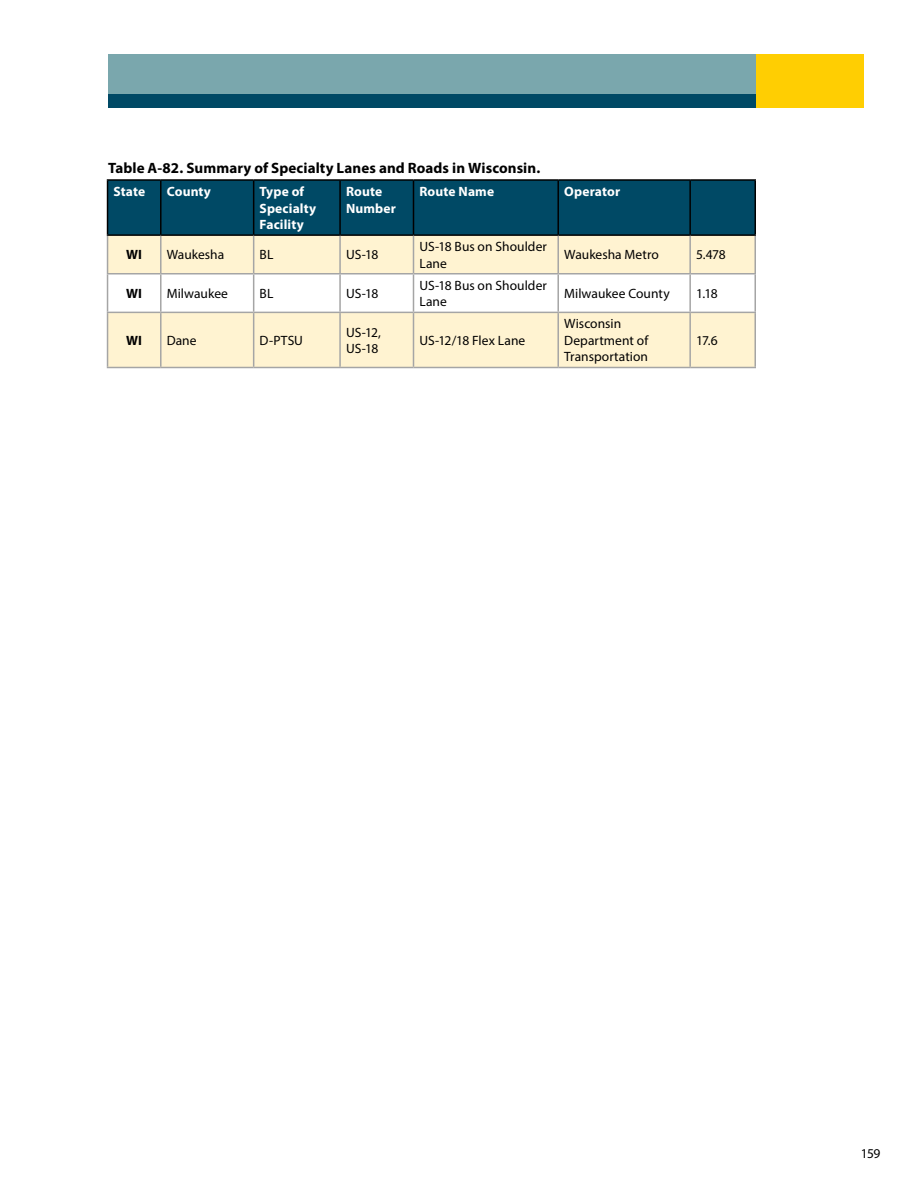
<style>
.page{position:relative;width:918px;height:1188px;background:#fff}
.page>*{position:absolute;margin:0;border:0;box-sizing:border-box;transform-origin:0 0}
.t1{font:700 15px "Myriad Pro";letter-spacing:.005em;color:#000}
.table_left{font:13.5px/16.5px "Myriad Pro";color:#000}
.table_head_left{font:700 13.5px/16.5px "Myriad Pro";letter-spacing:.01em;color:#fff}
.t2{font:700 13.5px "Myriad Pro";color:#000}
</style>
<div class="page">
<div style="left:108px;top:54px;width:648px;height:40px;background:#7aa7ad"></div>
<div style="left:108px;top:94px;width:648px;height:14px;background:#004965"></div>
<div style="left:756px;top:54px;width:108px;height:54px;background:#ffce02"></div>
<div style="left:108px;top:181px;width:646px;height:53px;background:#004965"></div>
<svg style="left:108px;top:236px;width:646px;height:131px;fill:#fff3d1"></svg>
<hr style="left:107px;top:179px;width:54px;height:2px;background:#000">
<hr style="left:107px;top:181px;width:1px;height:53px;background:#000">
<hr style="left:161px;top:179px;width:93px;height:2px;background:#000">
<hr style="left:160px;top:181px;width:2px;height:53px;background:#000">
<hr style="left:254px;top:179px;width:86px;height:2px;background:#000">
<hr style="left:253px;top:181px;width:1px;height:53px;background:#000">
<hr style="left:340px;top:179px;width:74px;height:2px;background:#000">
<hr style="left:339px;top:181px;width:2px;height:53px;background:#000">
<hr style="left:414px;top:179px;width:144px;height:2px;background:#000">
<hr style="left:413px;top:181px;width:1px;height:53px;background:#000">
<hr style="left:558px;top:179px;width:132px;height:2px;background:#000">
<hr style="left:557px;top:181px;width:2px;height:53px;background:#000">
<hr style="left:690px;top:179px;width:66px;height:2px;background:#000">
<hr style="left:689px;top:181px;width:2px;height:53px;background:#000">
<hr style="left:754px;top:181px;width:2px;height:53px;background:#000">
<hr style="left:107px;top:234px;width:54px;height:2px;background:#000">
<hr style="left:161px;top:234px;width:93px;height:2px;background:#000">
<hr style="left:254px;top:234px;width:86px;height:2px;background:#000">
<hr style="left:340px;top:234px;width:74px;height:2px;background:#000">
<hr style="left:414px;top:234px;width:144px;height:2px;background:#000">
<hr style="left:558px;top:234px;width:132px;height:2px;background:#000">
<hr style="left:690px;top:234px;width:66px;height:2px;background:#000">
<hr style="left:107px;top:236px;width:1px;height:37px;background:#a5a5a5">
<hr style="left:107px;top:274px;width:1px;height:38px;background:#a5a5a5">
<hr style="left:107px;top:313px;width:1px;height:54px;background:#a5a5a5">
<hr style="left:107px;top:273px;width:54px;height:1px;background:#a5a5a5">
<hr style="left:161px;top:273px;width:93px;height:1px;background:#a5a5a5">
<hr style="left:254px;top:273px;width:86px;height:1px;background:#a5a5a5">
<hr style="left:340px;top:273px;width:74px;height:1px;background:#a5a5a5">
<hr style="left:414px;top:273px;width:144px;height:1px;background:#a5a5a5">
<hr style="left:558px;top:273px;width:132px;height:1px;background:#a5a5a5">
<hr style="left:690px;top:273px;width:66px;height:1px;background:#a5a5a5">
<hr style="left:107px;top:312px;width:54px;height:1px;background:#a5a5a5">
<hr style="left:161px;top:312px;width:93px;height:1px;background:#a5a5a5">
<hr style="left:254px;top:312px;width:86px;height:1px;background:#a5a5a5">
<hr style="left:340px;top:312px;width:74px;height:1px;background:#a5a5a5">
<hr style="left:414px;top:312px;width:144px;height:1px;background:#a5a5a5">
<hr style="left:558px;top:312px;width:132px;height:1px;background:#a5a5a5">
<hr style="left:690px;top:312px;width:66px;height:1px;background:#a5a5a5">
<hr style="left:107px;top:367px;width:54px;height:1px;background:#a5a5a5">
<hr style="left:161px;top:367px;width:93px;height:1px;background:#a5a5a5">
<hr style="left:254px;top:367px;width:86px;height:1px;background:#a5a5a5">
<hr style="left:340px;top:367px;width:74px;height:1px;background:#a5a5a5">
<hr style="left:414px;top:367px;width:144px;height:1px;background:#a5a5a5">
<hr style="left:558px;top:367px;width:132px;height:1px;background:#a5a5a5">
<hr style="left:690px;top:367px;width:66px;height:1px;background:#a5a5a5">
<hr style="left:160px;top:236px;width:2px;height:37px;background:#a5a5a5">
<hr style="left:253px;top:236px;width:1px;height:37px;background:#a5a5a5">
<hr style="left:339px;top:236px;width:2px;height:37px;background:#a5a5a5">
<hr style="left:413px;top:236px;width:1px;height:37px;background:#a5a5a5">
<hr style="left:557px;top:236px;width:2px;height:37px;background:#a5a5a5">
<hr style="left:689px;top:236px;width:2px;height:37px;background:#a5a5a5">
<hr style="left:754px;top:236px;width:2px;height:37px;background:#a5a5a5">
<hr style="left:160px;top:274px;width:2px;height:38px;background:#a5a5a5">
<hr style="left:253px;top:274px;width:1px;height:38px;background:#a5a5a5">
<hr style="left:339px;top:274px;width:2px;height:38px;background:#a5a5a5">
<hr style="left:413px;top:274px;width:1px;height:38px;background:#a5a5a5">
<hr style="left:557px;top:274px;width:2px;height:38px;background:#a5a5a5">
<hr style="left:689px;top:274px;width:2px;height:38px;background:#a5a5a5">
<hr style="left:754px;top:274px;width:2px;height:38px;background:#a5a5a5">
<hr style="left:160px;top:313px;width:2px;height:54px;background:#a5a5a5">
<hr style="left:253px;top:313px;width:1px;height:54px;background:#a5a5a5">
<hr style="left:339px;top:313px;width:2px;height:54px;background:#a5a5a5">
<hr style="left:413px;top:313px;width:1px;height:54px;background:#a5a5a5">
<hr style="left:557px;top:313px;width:2px;height:54px;background:#a5a5a5">
<hr style="left:689px;top:313px;width:2px;height:54px;background:#a5a5a5">
<hr style="left:754px;top:313px;width:2px;height:54px;background:#a5a5a5">
<p class="t1" style="left:108px;top:158px;width:434px">Table A-82. Summary of Specialty Lanes and Roads in Wisconsin.</p>
<p class="table_head_left" style="left:114px;top:183px;width:33px">State</p>
<p class="table_head_left" style="left:167px;top:183px;width:46px">County</p>
<p class="table_head_left" style="left:260px;top:183px;width:58px">Type of<br>Specialty<br>Facility</p>
<p class="table_head_left" style="left:346px;top:183px;width:51px">Route<br>Number</p>
<p class="table_head_left" style="left:419px;top:183px;width:76px">Route Name</p>
<p class="table_head_left" style="left:564px;top:183px;width:57px">Operator</p>
<p class="t2" style="left:126px;top:246px;width:17px">WI</p>
<p class="table_left" style="left:167px;top:247px;width:59px">Waukesha</p>
<p class="table_left" style="left:260px;top:247px;width:15px">BL</p>
<p class="table_left" style="left:346px;top:247px;width:34px">US-18</p>
<p class="table_left" style="left:419px;top:238px;width:129px">US-18 Bus on Shoulder<br>Lane</p>
<p class="table_left" style="left:564px;top:247px;width:96px">Waukesha Metro</p>
<p class="table_left" style="left:696px;top:247px;width:31px">5.478</p>
<p class="t2" style="left:126px;top:285px;width:17px">WI</p>
<p class="table_left" style="left:167px;top:285px;width:63px">Milwaukee</p>
<p class="table_left" style="left:260px;top:285px;width:15px">BL</p>
<p class="table_left" style="left:346px;top:285px;width:34px">US-18</p>
<p class="table_left" style="left:419px;top:277px;width:129px">US-18 Bus on Shoulder<br>Lane</p>
<p class="table_left" style="left:564px;top:285px;width:107px">Milwaukee County</p>
<p class="table_left" style="left:696px;top:285px;width:23px">1.18</p>
<p class="t2" style="left:126px;top:332px;width:17px">WI</p>
<p class="table_left" style="left:167px;top:332px;width:31px">Dane</p>
<p class="table_left" style="left:260px;top:332px;width:45px">D-PTSU</p>
<p class="table_left" style="left:346px;top:324px;width:36px">US-12,<br>US-18</p>
<p class="table_left" style="left:419px;top:332px;width:107px">US-12/18 Flex Lane</p>
<p class="table_left" style="left:564px;top:316px;width:86px">Wisconsin<br>Department of<br>Transportation</p>
<p class="table_left" style="left:696px;top:332px;width:23px">17.6</p>
<p class="table_left" style="left:861px;top:1145px;width:21px">159</p>
</div>
